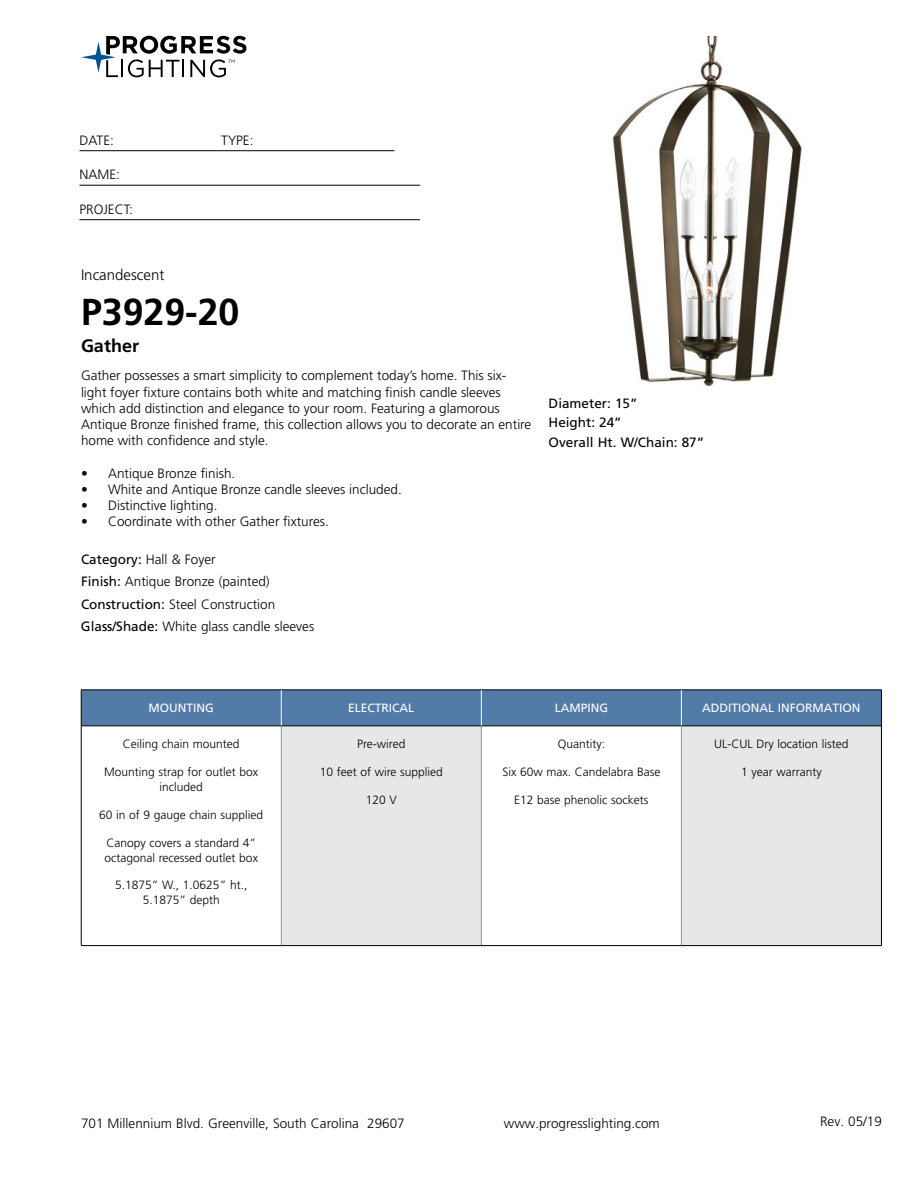
<style>
.page{position:relative;width:918px;height:1188px;background:#fff}
.page>*{position:absolute;margin:0;border:0;box-sizing:border-box;transform-origin:0 0}
.t1{font:700 37.5px "Frutiger LT Std";color:#000}
.t2{font:700 18px "Frutiger LT Std";color:#000}
.t3{font:300 15px "Frutiger LT Std";color:#000}
.t4{font:300 13.5px/16.2px "Frutiger LT Std";color:#000}
.t5{font:13.5px/19.5px "Frutiger LT Std";color:#000}
.t6{font:300 12px/15px "Frutiger LT Std";color:#000;text-align:center}
.t7{font:12px "Frutiger LT Std";color:#fff}
.s1{font-weight:400}
</style>
<div class="page">
<svg style="left:81px;top:36px;width:165px;height:41px"></svg>
<hr style="left:80px;top:150px;width:314px;height:1px;background:#000">
<hr style="left:80px;top:185px;width:340px;height:1px;background:#000">
<hr style="left:80px;top:219px;width:340px;height:1px;background:#000">
<div style="left:82px;top:691px;width:799px;height:34px;background:#527ba8"></div>
<div style="left:281px;top:726px;width:200px;height:220px;background:#e6e7e8"></div>
<div style="left:681px;top:726px;width:200px;height:220px;background:#e6e7e8"></div>
<hr style="left:281px;top:726px;width:1px;height:219px;background:#939598">
<hr style="left:481px;top:726px;width:1px;height:219px;background:#939598">
<hr style="left:681px;top:726px;width:1px;height:219px;background:#939598">
<hr style="left:81px;top:725px;width:200px;height:1px;background:#000">
<hr style="left:281px;top:725px;width:200px;height:1px;background:#000">
<hr style="left:481px;top:725px;width:200px;height:1px;background:#000">
<hr style="left:681px;top:725px;width:200px;height:1px;background:#000">
<hr style="left:81px;top:945px;width:200px;height:1px;background:#000">
<hr style="left:281px;top:945px;width:200px;height:1px;background:#000">
<hr style="left:481px;top:945px;width:200px;height:1px;background:#000">
<hr style="left:681px;top:945px;width:201px;height:1px;background:#000">
<hr style="left:81px;top:690px;width:200px;height:1px;background:#000">
<hr style="left:81px;top:690px;width:1px;height:36px;background:#000">
<hr style="left:281px;top:690px;width:200px;height:1px;background:#000">
<hr style="left:481px;top:690px;width:200px;height:1px;background:#000">
<hr style="left:681px;top:690px;width:201px;height:1px;background:#000">
<hr style="left:881px;top:690px;width:1px;height:36px;background:#000">
<hr style="left:81px;top:726px;width:1px;height:219px;background:#000">
<hr style="left:881px;top:726px;width:1px;height:219px;background:#000">
<hr style="left:281px;top:690px;width:1px;height:35px;background:#fff">
<hr style="left:681px;top:690px;width:1px;height:35px;background:#fff">
<hr style="left:481px;top:690px;width:1px;height:35px;background:#fff">
<img style="left:612px;top:36px;width:190px;height:349px">
<p class="t4" style="left:80px;top:133px;width:36px">DATE:</p>
<p class="t4" style="left:221px;top:133px;width:34px">TYPE:</p>
<p class="t4" style="left:80px;top:168px;width:42px">NAME:</p>
<p class="t4" style="left:80px;top:202px;width:55px">PROJECT:</p>
<p class="t3" style="left:81px;top:269px;width:85px">Incandescent</p>
<h1 class="t1" style="left:81px;top:290px;width:160px">P3929-20</h1>
<h2 class="t2" style="left:81px;top:335px;width:60px">Gather</h2>
<p class="t4" style="left:81px;top:369px;width:452px">Gather possesses a smart simplicity to complement today’s home. This six&shy;light foyer fixture contains both white and matching finish candle sleeves which add distinction and elegance to your room. Featuring a glamorous Antique Bronze finished frame, this collection allows you to decorate an entire home with confidence and style.</p>
<p class="t4" style="left:81px;top:466px;width:156px">• Antique Bronze finish.</p>
<p class="t4" style="left:81px;top:482px;width:322px">• White and Antique Bronze candle sleeves included.</p>
<p class="t4" style="left:81px;top:498px;width:138px">• Distinctive lighting.</p>
<p class="t4" style="left:81px;top:514px;width:249px">• Coordinate with other Gather fixtures.</p>
<p class="t4" style="left:81px;top:549px;width:235px;line-height:22.5px"><span class="s1">Category:</span> Hall &amp; Foyer<br><span class="s1">Finish:</span> Antique Bronze (painted)<br><span class="s1">Construction:</span> Steel Construction <span class="s1">Glass/Shade:</span> White glass candle sleeves</p>
<p class="t5" style="left:549px;top:394px;width:157px">Diameter: 15”<br>Height: 24”<br>Overall Ht. W/Chain: 87”</p>
<p class="t7" style="left:149px;top:703px;width:67px">MOUNTING</p>
<p class="t7" style="left:348px;top:703px;width:68px">ELECTRICAL</p>
<p class="t7" style="left:555px;top:703px;width:55px">LAMPING</p>
<p class="t7" style="left:702px;top:703px;width:160px">ADDITIONAL INFORMATION</p>
<p class="t6" style="left:123px;top:738px;width:118px">Ceiling chain mounted</p>
<p class="t6" style="left:104px;top:765px;width:156px">Mounting strap for outlet box included</p>
<p class="t6" style="left:99px;top:808px;width:166px">60 in of 9 gauge chain supplied</p>
<p class="t6" style="left:105px;top:836px;width:155px;text-align:left">Canopy covers a standard 4” octagonal recessed outlet box</p>
<p class="t6" style="left:115px;top:879px;width:134px">5.1875” W., 1.0625” ht.,<br>5.1875” depth</p>
<p class="t6" style="left:357px;top:738px;width:50px">Pre-wired</p>
<p class="t6" style="left:320px;top:765px;width:125px">10 feet of wire supplied</p>
<p class="t6" style="left:366px;top:793px;width:33px">120 V</p>
<p class="t6" style="left:714px;top:738px;width:136px">UL-CUL Dry location listed</p>
<p class="t6" style="left:741px;top:765px;width:82px">1 year warranty</p>
<p class="t6" style="left:558px;top:738px;width:49px">Quantity:</p>
<p class="t6" style="left:502px;top:765px;width:160px">Six 60w max. Candelabra Base</p>
<p class="t6" style="left:514px;top:793px;width:136px">E12 base phenolic sockets</p>
<p class="t4" style="left:81px;top:1116px;width:325px">701 Millennium Blvd. Greenville, South Carolina 29607</p>
<p class="t4" style="left:504px;top:1116px;width:158px">www.progresslighting.com</p>
<p class="t4" style="left:820px;top:1114px;width:63px">Rev. 05/19</p>
</div>
